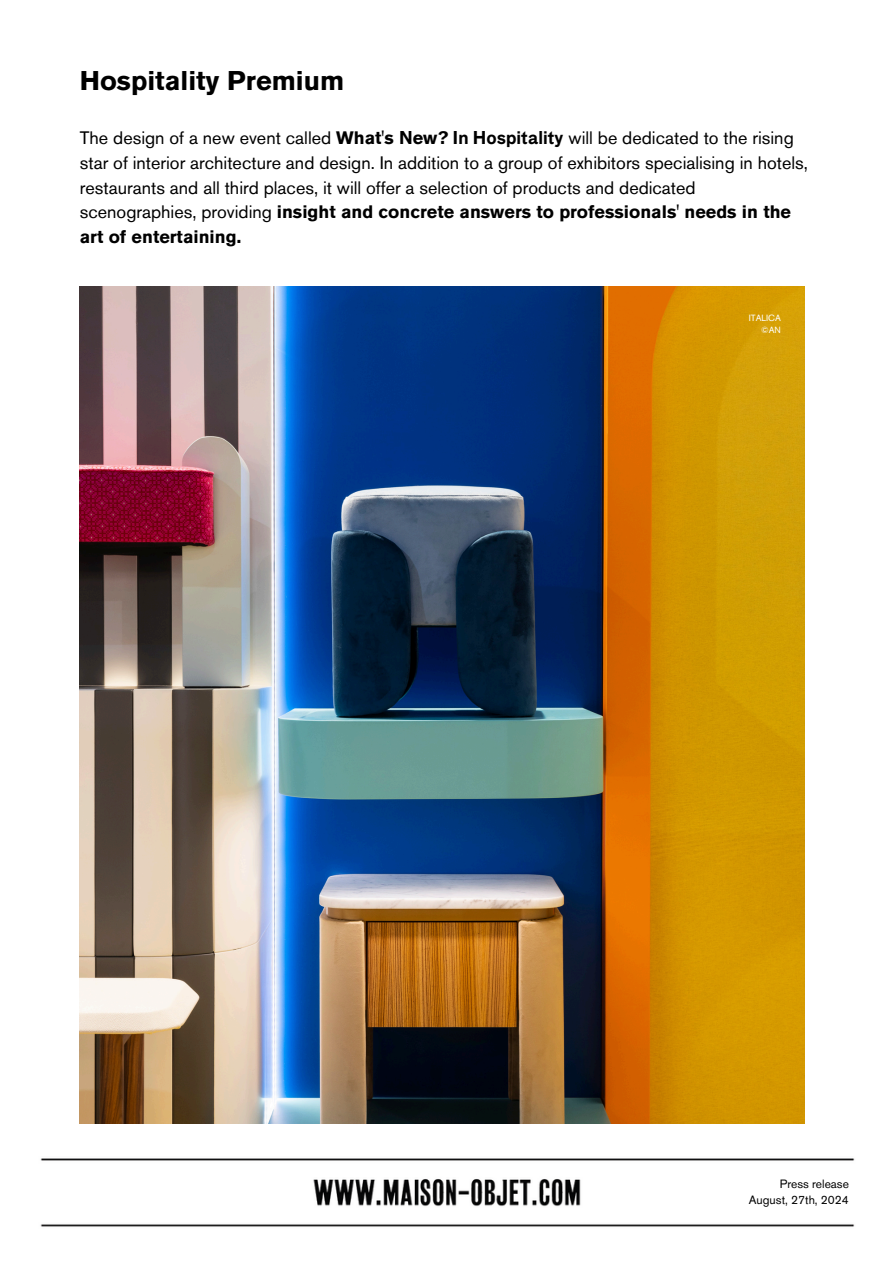
<style>
.page{position:relative;width:894px;height:1264px;background:#fff}
.page>*{position:absolute;margin:0;border:0;box-sizing:border-box;transform-origin:0 0}
.t1{font:700 27px "Akzidenz Grotesk Pro";color:#000}
.t2{font:18px/24.8px "Akzidenz Grotesk Pro";color:#000}
.t3{font:12px/16px "Akzidenz Grotesk Pro";color:#000;text-align:right}
.t4{font:9px "Akzidenz Grotesk Pro";color:#fff}
.s1{font-weight:700}
.s2{font-family:"F Grotesk";font-weight:700}
</style>
<div class="page">
<img style="left:40px;top:1158px;width:815px;height:69px">
<img style="left:80px;top:287px;width:724px;height:836px">
<p class="t1" style="left:80px;top:70px;width:266px">Hospitality Premium</p>
<p class="t2" style="left:80px;top:127px;width:729px">The design of a new event called <span class="s1">What's</span> <span class="s2">N</span><span class="s1">ew?</span> <span class="s2">In Hospitality</span> will be dedicated to the rising star of interior architecture and design. In addition to a group of exhibitors specialising in hotels, restaurants and all third places, it will offer a selection of products and dedicated scenographies, providing <span class="s1">insight and concrete answers to professionals' needs in the art of entertaining.</span></p>
<p class="t4" style="left:748px;top:315px;width:34px">ITALICA</p>
<p class="t4" style="left:761px;top:327px;width:21px">©AN</p>
<h3 class="t3" style="left:748px;top:1177px;width:101px">Press release<br>August, 27th, 2024</h3>
</div>
